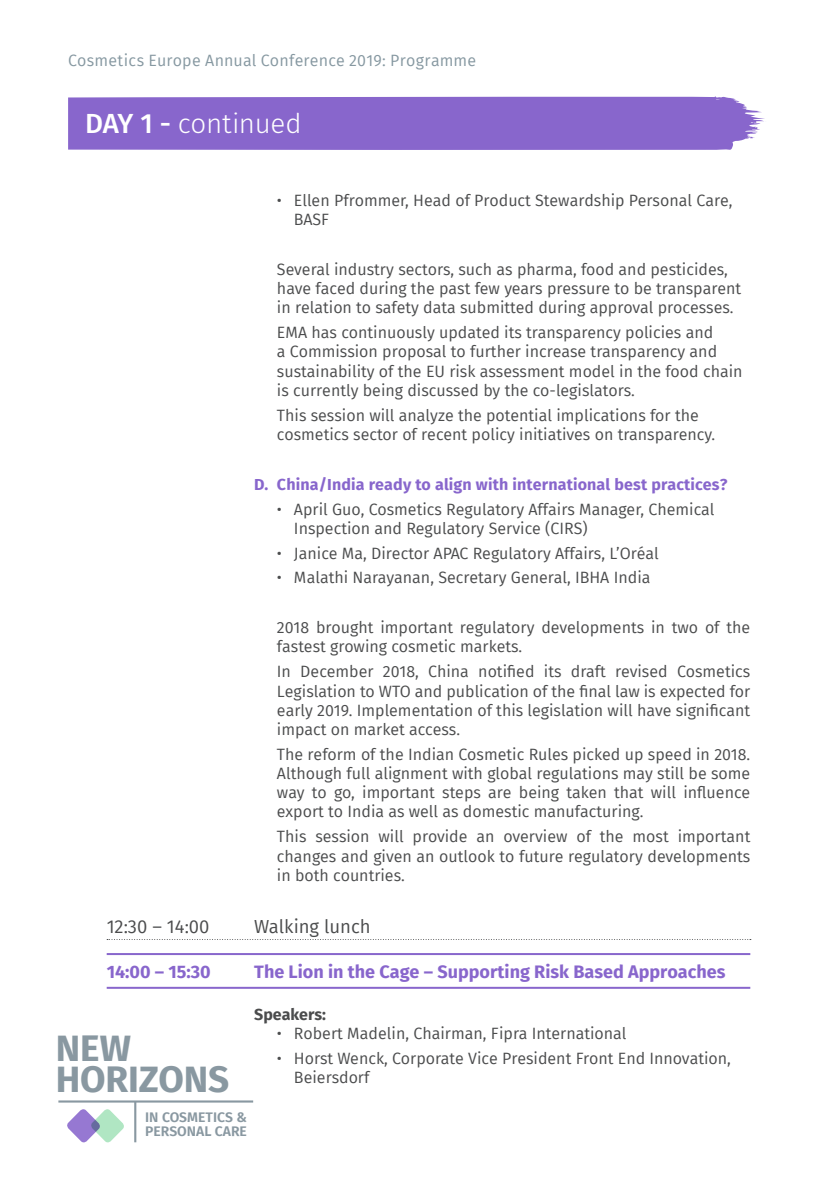
<style>
.page{position:relative;width:840px;height:1191px;background:#fff}
.page>*{position:absolute;margin:0;border:0;box-sizing:border-box;transform-origin:0 0}
.t1{font:700 36.8px/31.4px "Fira Sans";letter-spacing:-.005em;color:#8998a1}
.t2{font:300 27.8px "Fira Sans";letter-spacing:-.01em;color:#fff}
.t3{font:18.4px "Fira Sans";color:#4b4c4d}
.t4{font:700 18px "Fira Sans";color:#86c}
.t5{font:16px/19.2px "Fira Sans";color:#4b4c4d}
.t6{font:700 16px "Fira Sans";letter-spacing:.01em;color:#86c}
.t7{font:16px "Fira Sans";letter-spacing:.015em;color:#8698a1}
.t8{font:700 16px "Fira Sans";color:#4b4c4d}
.t9{font:600 14px/14px "Fira Sans";color:#8998a1}
.s1{font-weight:500}
</style>
<div class="page">
<svg style="left:68px;top:96px;width:697px;height:54px;background:#8d6dce"></svg>
<svg style="left:107px;top:939px;width:643px;height:1px"></svg>
<hr style="left:107px;top:953px;width:642px;height:2px;background:#86c">
<hr style="left:107px;top:986px;width:642px;height:2px;background:#86c">
<svg style="left:67px;top:1109px;width:57px;height:34px"></svg>
<hr style="left:58px;top:1100px;width:195px;height:2px;background:#8998a1">
<hr style="left:134px;top:1101px;width:2px;height:41px;background:#8998a1">
<p class="t7" style="left:68px;top:48px;width:409px">Cosmetics Europe Annual Conference 2019: Programme</p>
<p class="t2" style="left:85px;top:104px;width:218px"><span class="s1">DAY 1 -</span> continued</p>
<p class="t5" style="left:294px;top:190px;width:439px;text-indent:-17px">• Ellen Pfrommer, Head of Product Stewardship Personal Care,<br>BASF</p>
<p class="t5" style="left:277px;top:259px;width:465px">Several industry sectors, such as pharma, food and pesticides, have faced during the past few years pressure to be transparent in relation to safety data submitted during approval processes.</p>
<p class="t5" style="left:277px;top:322px;width:467px">EMA has continuously updated its transparency policies and<br>a Commission proposal to further increase transparency and sustainability of the EU risk assessment model in the food chain is currently being discussed by the co-legislators.</p>
<p class="t5" style="left:277px;top:405px;width:439px">This session will analyze the potential implications for the cosmetics sector of recent policy initiatives on transparency.</p>
<p class="t6" style="left:254px;top:470px;width:474px">D. China/India ready to align with international best practices?</p>
<p class="t5" style="left:294px;top:499px;width:422px;text-indent:-17px">• April Guo, Cosmetics Regulatory Affairs Manager, Chemical<br>Inspection and Regulatory Service (CIRS)</p>
<p class="t5" style="left:277px;top:543px;width:383px">• Janice Ma, Director APAC Regulatory Affairs, L’Oréal</p>
<p class="t5" style="left:277px;top:568px;width:375px">• Malathi Narayanan, Secretary General, IBHA India</p>
<p class="t5" style="left:277px;top:617px;width:474px">2018 brought important regulatory developments in two of the fastest growing cosmetic markets.</p>
<p class="t5" style="left:277px;top:662px;width:474px;text-align:justify">In December 2018, China notified its draft revised Cosmetics Legislation to WTO and publication of the final law is expected for early 2019. Implementation of this legislation will have significant impact on market access.</p>
<p class="t5" style="left:277px;top:744px;width:474px;text-align:justify">The reform of the Indian Cosmetic Rules picked up speed in 2018.<br>Although full alignment with global regulations may still be some way to go, important steps are being taken that will influence export to India as well as domestic manufacturing.</p>
<p class="t5" style="left:277px;top:826px;width:474px;text-align:justify">This session will provide an overview of the most important changes and given an outlook to future regulatory developments in both countries.</p>
<p class="t3" style="left:107px;top:913px;width:104px">12:30 – 14:00</p>
<p class="t3" style="left:254px;top:913px;width:118px">Walking lunch</p>
<p class="t4" style="left:107px;top:956px;width:106px">14:00 – 15:30</p>
<p class="t4" style="left:254px;top:956px;width:472px">The Lion in the Cage – Supporting Risk Based Approaches</p>
<p class="t8" style="left:254px;top:1000px;width:73px">Speakers:</p>
<p class="t5" style="left:277px;top:1023px;width:351px">• Robert Madelin, Chairman, Fipra International</p>
<p class="t5" style="left:294px;top:1048px;width:438px;text-indent:-17px">• Horst Wenck, Corporate Vice President Front End Innovation,<br>Beiersdorf</p>
<p class="t1" style="left:56px;top:1030px;width:175px">NEW<br>HORIZONS</p>
<p class="t9" style="left:145px;top:1109px;width:104px">IN COSMETICS &amp;<br>PERSONAL CARE</p>
</div>
